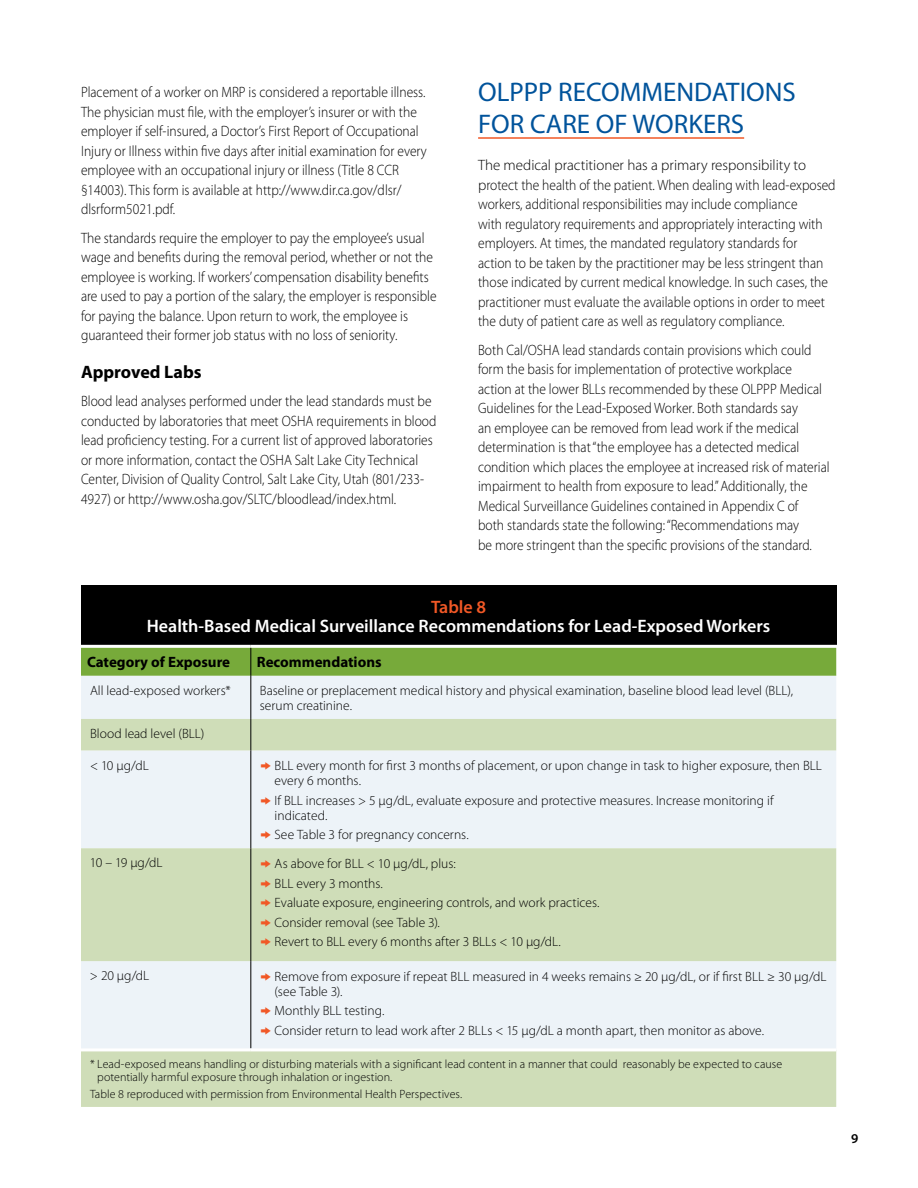
<style>
.page{position:relative;width:918px;height:1188px;background:#fff}
.page>*{position:absolute;margin:0;border:0;box-sizing:border-box;transform-origin:0 0}
.t1{font:27px/31.5px "Myriad Pro";color:#00539b}
.t2{font:600 18px "Myriad Pro";color:#fff}
.t3{font:700 18px "Myriad Pro";color:#000}
.t4{font:600 18px "Myriad Pro";color:#f15826}
.t5{font:300 15px/19.5px "Myriad Pro";color:#000;scale:.9 1}
.t6{font:300 15px/19.5px "Myriad Pro";color:#000}
.t7{font:700 15px "Myriad Pro";color:#000}
.t8{font:300 13.5px/19.5px "Myriad Pro";color:#000}
.t9{font:600 13.5px "Myriad Pro";color:#000}
.t10{font:300 12px/13.5px "Myriad Pro";letter-spacing:.005em;color:#000}
.s1{font-family:"Zeal";font-weight:400;color:#f15826}
</style>
<div class="page">
<div style="left:81px;top:585px;width:755px;height:61px;background:#000"></div>
<div style="left:81px;top:676px;width:755px;height:43px;background:#edf3f8"></div>
<svg style="left:81px;top:719px;width:755px;height:388px;background:#dde7d6"></svg>
<hr style="left:836px;top:585px;width:1px;height:60px;background:#000">
<hr style="left:81px;top:645px;width:170px;height:3px;background:#fff">
<hr style="left:251px;top:645px;width:586px;height:3px;background:#fff">
<svg style="left:81px;top:646px;width:755px;height:30px;background:#80af47"></svg>
<hr style="left:250px;top:676px;width:1px;height:43px;background:#000">
<hr style="left:250px;top:719px;width:1px;height:31px;background:#000">
<hr style="left:250px;top:750px;width:1px;height:98px;background:#000">
<hr style="left:250px;top:848px;width:1px;height:113px;background:#000">
<hr style="left:250px;top:961px;width:1px;height:87px;background:#000">
<hr style="left:81px;top:1048px;width:170px;height:3px;background:#fff">
<hr style="left:251px;top:1048px;width:585px;height:3px;background:#fff">
<hr style="left:478px;top:137px;width:266px;height:2px;background:#f15826">
<p class="t5" style="left:81px;top:83px;width:386px">Placement of a worker on MRP is considered a reportable illness.<br>The physician must file, with the employer’s insurer or with the employer if self-insured, a Doctor’s First Report of Occupational Injury or Illness within five days after initial examination for every employee with an occupational injury or illness (Title 8 CCR §14003). This form is available at http://www.dir.ca.gov/dlsr/ dlsrform5021.pdf.</p>
<p class="t5" style="left:81px;top:228px;width:397px">The standards require the employer to pay the employee’s usual wage and benefits during the removal period, whether or not the employee is working. If workers’ compensation disability benefits are used to pay a portion of the salary, the employer is responsible for paying the balance. Upon return to work, the employee is guaranteed their former job status with no loss of seniority.</p>
<p class="t3" style="left:81px;top:360px;width:122px">Approved Labs</p>
<p class="t5" style="left:81px;top:392px;width:397px">Blood lead analyses performed under the lead standards must be conducted by laboratories that meet OSHA requirements in blood lead proficiency testing. For a current list of approved laboratories or more information, contact the OSHA Salt Lake City Technical Center, Division of Quality Control, Salt Lake City, Utah (801/233- 4927) or http://www.osha.gov/SLTC/bloodlead/index.html.</p>
<h1 class="t1" style="left:478px;top:76px;width:319px">OLPPP RECOMMENDATIONS<br>FOR CARE OF WORKERS</h1>
<p class="t6" style="left:478px;top:155px;width:359px">The medical practitioner has a primary responsibility to protect the health of the patient. When dealing with lead-exposed workers, additional responsibilities may include compliance<br>with regulatory requirements and appropriately interacting with employers. At times, the mandated regulatory standards for<br>action to be taken by the practitioner may be less stringent than those indicated by current medical knowledge. In such cases, the practitioner must evaluate the available options in order to meet the duty of patient care as well as regulatory compliance.</p>
<p class="t5" style="left:478px;top:340px;width:392px">Both Cal/OSHA lead standards contain provisions which could form the basis for implementation of protective workplace<br>action at the lower BLLs recommended by these OLPPP Medical Guidelines for the Lead-Exposed Worker. Both standards say<br>an employee can be removed from lead work if the medical determination is that “the employee has a detected medical condition which places the employee at increased risk of material impairment to health from exposure to lead.” Additionally, the Medical Surveillance Guidelines contained in Appendix C of<br>both standards state the following: “Recommendations may<br>be more stringent than the specific provisions of the standard.</p>
<p class="t4" style="left:431px;top:595px;width:57px">Table 8</p>
<p class="t2" style="left:147px;top:615px;width:625px">Health-Based Medical Surveillance Recommendations for Lead-Exposed Workers</p>
<p class="t7" style="left:87px;top:653px;width:145px">Category of Exposure</p>
<p class="t7" style="left:257px;top:653px;width:126px">Recommendations</p>
<p class="t8" style="left:90px;top:681px;width:142px">All lead-exposed workers*</p>
<p class="t8" style="left:260px;top:683px;width:535px;line-height:15px">Baseline or preplacement medical history and physical examination, baseline blood lead level (BLL), serum creatinine.</p>
<p class="t8" style="left:90px;top:724px;width:116px">Blood lead level (BLL)</p>
<p class="t8" style="left:90px;top:755px;width:60px">&lt; 10 µg/dL</p>
<p class="t8" style="left:275px;top:758px;width:549px;line-height:15px;text-indent:-15px"><span class="s1">k</span> BLL every month for first 3 months of placement, or upon change in task to higher exposure, then BLL every 6 months.</p>
<p class="t8" style="left:275px;top:793px;width:501px;line-height:15px;text-indent:-15px"><span class="s1">k</span> If BLL increases &gt; 5 µg/dL, evaluate exposure and protective measures. Increase monitoring if indicated.</p>
<p class="t8" style="left:260px;top:825px;width:210px"><span class="s1">k</span> See Table 3 for pregnancy concerns.</p>
<p class="t8" style="left:90px;top:853px;width:74px">10 – 19 µg/dL</p>
<p class="t8" style="left:260px;top:854px;width:341px"><span class="s1">k</span> As above for BLL &lt; 10 µg/dL, plus:<br><span class="s1">k</span> BLL every 3 months.<br><span class="s1">k</span> Evaluate exposure, engineering controls, and work practices. <span class="s1">k</span> Consider removal (see Table 3).<br><span class="s1">k</span> Revert to BLL every 6 months after 3 BLLs &lt; 10 µg/dL.</p>
<p class="t8" style="left:90px;top:966px;width:61px">&gt; 20 µg/dL</p>
<p class="t8" style="left:275px;top:969px;width:553px;line-height:15px;text-indent:-15px"><span class="s1">k</span> Remove from exposure if repeat BLL measured in 4 weeks remains ≥ 20 µg/dL, or if first BLL ≥ 30 µg/dL (see Table 3).</p>
<p class="t8" style="left:260px;top:1001px;width:506px"><span class="s1">k</span> Monthly BLL testing.<br><span class="s1">k</span> Consider return to lead work after 2 BLLs &lt; 15 µg/dL a month apart, then monitor as above.</p>
<p class="t10" style="left:97px;top:1057px;width:686px;text-indent:-7px">* Lead-exposed means handling or disturbing materials with a significant lead content in a manner that could reasonably be expected to cause potentially harmful exposure through inhalation or ingestion.</p>
<p class="t10" style="left:90px;top:1087px;width:374px">Table 8 reproduced with permission from Environmental Health Perspectives.</p>
<p class="t9" style="left:851px;top:1130px;width:9px">9</p>
</div>
